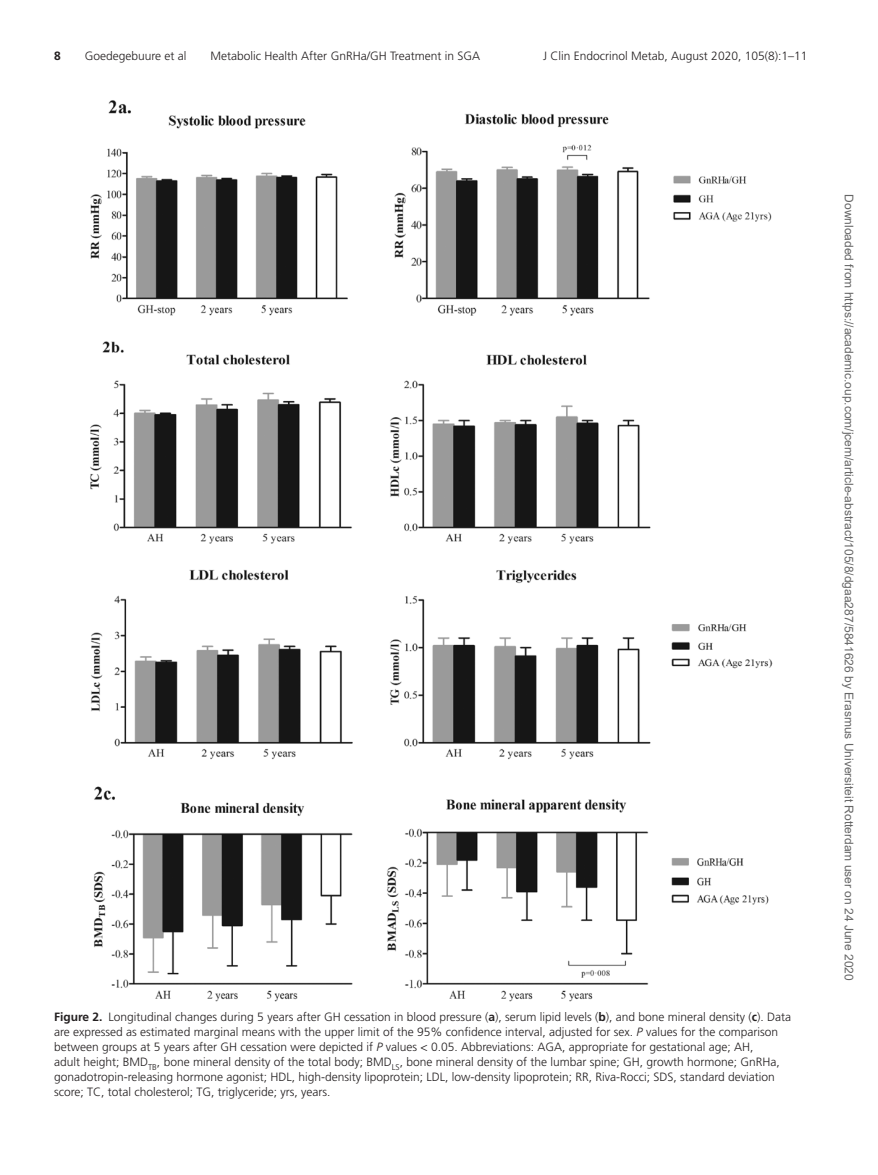
<style>
.page{position:relative;width:878px;height:1175px;background:#fff}
.page>*{position:absolute;margin:0;border:0;box-sizing:border-box;transform-origin:0 0}
.t1{font:300 12px/15px "Frutiger LT Std";color:#231f20}
.t2{font:12px "Arial";color:#666}
.t3{font:700 12px "Frutiger LT Std";color:#231f20}
.s1{font-weight:700}
.s2{font-style:italic}
</style>
<div class="page">
<img style="left:90px;top:100px;width:682px;height:901px">
<p class="t3" style="left:54px;top:49px;width:8px">8</p>
<p class="t1" style="left:85px;top:48px;width:103px">Goedegebuure et al</p>
<p class="t1" style="left:210px;top:48px;width:271px">Metabolic Health After GnRHa/GH Treatment in SGA</p>
<p class="t1" style="left:543px;top:48px;width:266px">J Clin Endocrinol Metab, August 2020, 105(8):1–11</p>
<p class="t1" style="left:54px;top:1009px;width:738px"><span class="s1">Figure 2.</span> Longitudinal changes during 5 years after GH cessation in blood pressure (<span class="s1">a</span>), serum lipid levels (<span class="s1">b</span>), and bone mineral density (<span class="s1">c</span>). Data are expressed as estimated marginal means with the upper limit of the 95% confidence interval, adjusted for sex. <span class="s2">P</span> values for the comparison between groups at 5 years after GH cessation were depicted if <span class="s2">P</span> values &lt; 0.05. Abbreviations: AGA, appropriate for gestational age; AH,<br>adult height; BMD<sub>TB</sub>, bone mineral density of the total body; BMD<sub>LS</sub>, bone mineral density of the lumbar spine; GH, growth hormone; GnRHa, gonadotropin-releasing hormone agonist; HDL, high-density lipoprotein; LDL, low-density lipoprotein; RR, Riva-Rocci; SDS, standard deviation score; TC, total cholesterol; TG, triglyceride; yrs, years.</p>
<p class="t2" style="left:853px;top:194px;width:787px;rotate:90deg">Downloaded from https://academic.oup.com/jcem/article-abstract/105/8/dgaa287/5841626 by Erasmus Universiteit Rotterdam user on 24 June 2020</p>
</div>
